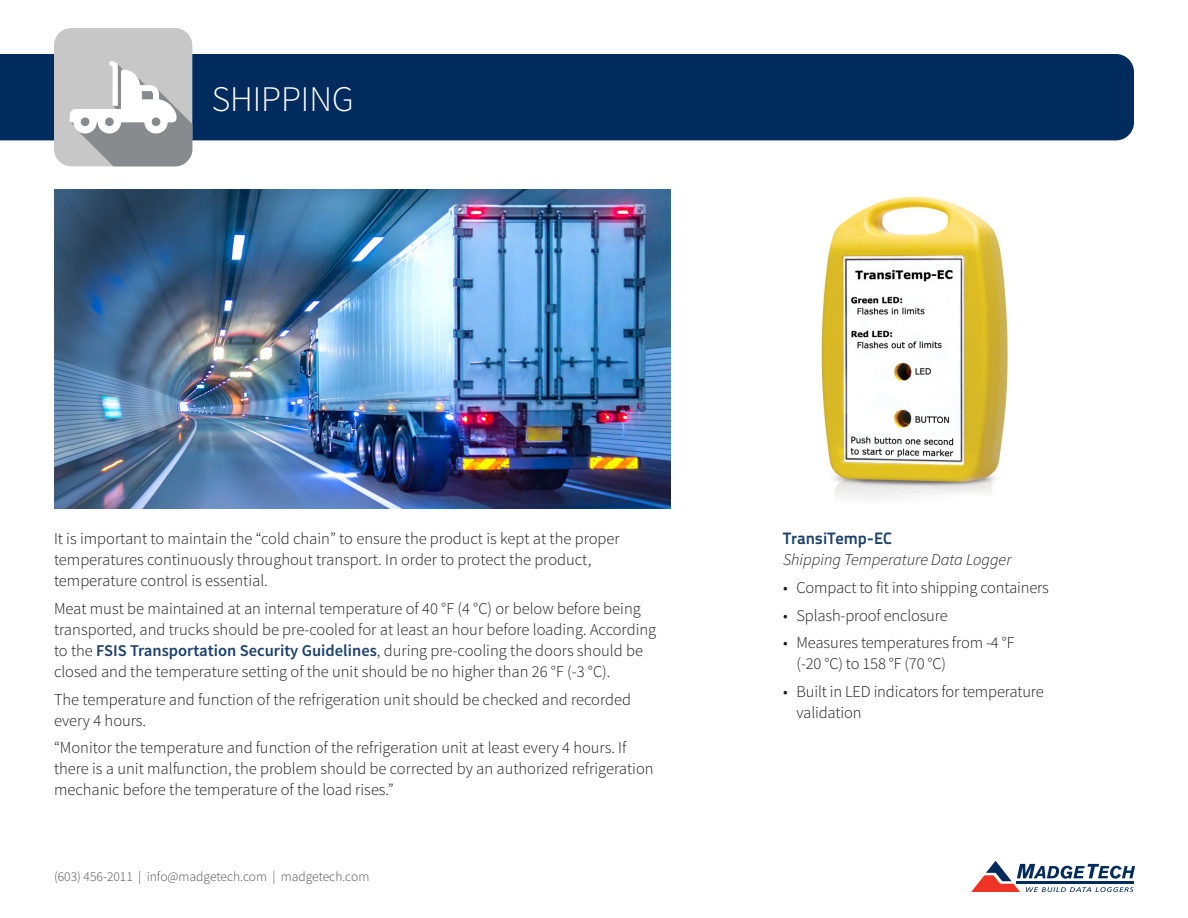
<style>
.page{position:relative;width:1188px;height:918px;background:#fff}
.page>*{position:absolute;margin:0;border:0;box-sizing:border-box;transform-origin:0 0}
.t1{font:300 36px "Source Sans Pro";color:#fff}
.t2{font:300 16.5px/21px "Source Sans Pro";color:#1a1a1a}
.t3{font:italic 300 16.5px "Source Sans Pro";color:#1a1a1a}
.t4{font:700 16.5px "Titillium Text 22 L";color:#1a406c}
.t5{font:300 13.5px "Source Sans Pro";color:#4d4d4d}
.s1{font-weight:600;color:#1a406c}
</style>
<div class="page">
<svg style="left:971px;top:861px;width:164px;height:31px"></svg>
<hr style="left:1017px;top:881px;width:117px;height:3px;background:#002b5c">
<div style="left:0;top:54px;width:1134px;height:86px;background:#002b5c"></div>
<div style="left:54px;top:28px;width:138px;height:138px;background:#c7c7c7;border-radius:17px"></div>
<svg style="left:70px;top:61px;width:122px;height:105px"></svg>
<img style="left:821px;top:196px;width:187px;height:304px">
<img style="left:54px;top:190px;width:616px;height:318px">
<h1 class="t1" style="left:212px;top:77px;width:143px">SHIPPING</h1>
<p class="t2" style="left:54px;top:528px;width:567px">It is important to maintain the “cold chain” to ensure the product is kept at the proper temperatures continuously throughout transport. In order to protect the product, temperature control is essential.</p>
<p class="t2" style="left:54px;top:598px;width:604px">Meat must be maintained at an internal temperature of 40 °F (4 °C) or below before being transported, and trucks should be pre-cooled for at least an hour before loading. According to the <span class="s1">FSIS Transportation Security Guidelines</span>, during pre-cooling the doors should be closed and the temperature setting of the unit should be no higher than 26 °F (-3 °C).</p>
<p class="t2" style="left:54px;top:689px;width:579px">The temperature and function of the refrigeration unit should be checked and recorded every 4 hours.</p>
<p class="t2" style="left:54px;top:737px;width:601px">“Monitor the temperature and function of the refrigeration unit at least every 4 hours. If there is a unit malfunction, the problem should be corrected by an authorized refrigeration mechanic before the temperature of the load rises.”</p>
<p class="t5" style="left:54px;top:869px;width:317px">(603) 456-2011 | info@madgetech.com | madgetech.com</p>
<p class="t4" style="left:783px;top:526px;width:110px">TransiTemp-EC</p>
<p class="t3" style="left:783px;top:550px;width:230px">Shipping Temperature Data Logger</p>
<p class="t2" style="left:783px;top:577px;width:267px">• Compact to fit into shipping containers</p>
<p class="t2" style="left:783px;top:605px;width:166px">• Splash-proof enclosure</p>
<p class="t2" style="left:797px;top:632px;width:219px;text-indent:-13px">• Measures temperatures from -4 °F (-20 °C) to 158 °F (70 °C)</p>
<p class="t2" style="left:797px;top:681px;width:249px;text-indent:-13px">• Built in LED indicators for temperature validation</p>
</div>
